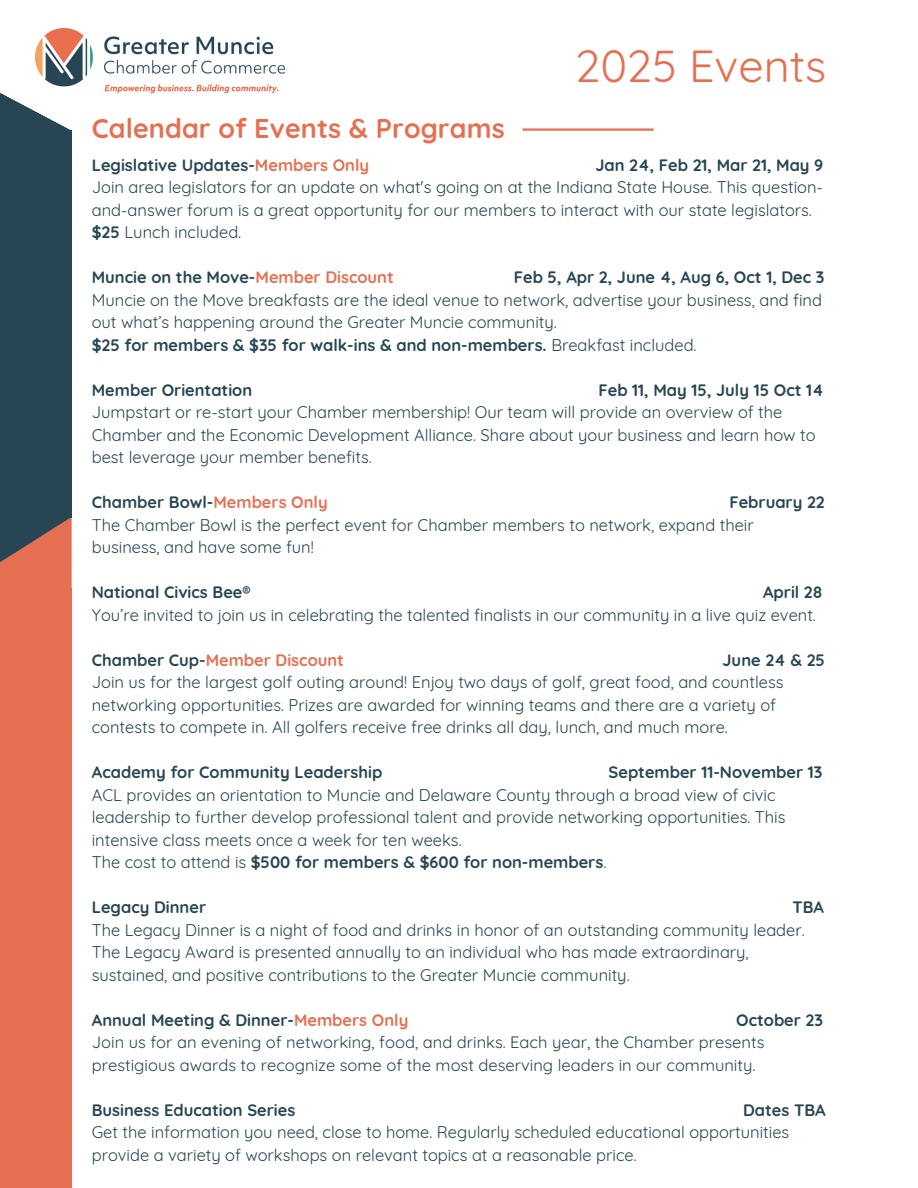
<style>
.page{position:relative;width:918px;height:1188px;background:#fff}
.page>*{position:absolute;margin:0;border:0;box-sizing:border-box;transform-origin:0 0}
.t1{font:45px "Quicksand";color:#e76f51}
.t2{font:700 27px "Quicksand";letter-spacing:.005em;color:#e76f51}
.t3{font:16.5px/22.5px "Quicksand";color:#274653}
.t4{font:700 16.5px "Quicksand";color:#274653}
.t5{font:16.5px/22.5px "Quicksand";color:#274553}
.t6{font:700 16.5px "Quicksand";color:#e76f51}
.s1{color:#e76f51}
.s2{font-weight:700}
.s3{font-weight:400}
.s4{color:#274653}
.s5{color:#e86e4f}
</style>
<div class="page">
<img style="left:36px;top:28px;width:248px;height:66px">
<div style="left:0;top:588px;width:72px;height:600px;background:#e76f51"></div>
<svg style="left:0;top:518px;width:72px;height:70px;background:#ac6252"></svg>
<div style="left:0;top:130px;width:72px;height:388px;background:#274653"></div>
<svg style="left:0;top:79px;width:71px;height:51px"></svg>
<hr style="left:523px;top:128px;width:131px;height:3px;background:#e86e4f">
<p class="t1" style="left:576px;top:37px;width:252px">2025 Events</p>
<h1 class="t2" style="left:92px;top:111px;width:414px">Calendar of Events &amp; Programs</h1>
<h2 class="t4" style="left:92px;top:154px;width:279px">Legislative Updates-<span class="s1">Members Only</span></h2>
<h2 class="t4" style="left:595px;top:154px;width:229px">Jan 24, Feb 21, Mar 21, May 9</h2>
<p class="t3" style="left:92px;top:176px;width:733px">Join area legislators for an update on what's going on at the Indiana State House. This question&shy;and-answer forum is a great opportunity for our members to interact with our state legislators. <span class="s2">$25</span> Lunch included.</p>
<p class="t4" style="left:92px;top:267px;width:304px">Muncie on the Move-<span class="s1">Member Discount</span></p>
<p class="t4" style="left:514px;top:267px;width:312px">Feb 5, Apr 2, June 4, Aug 6, Oct 1, Dec 3</p>
<p class="t3" style="left:92px;top:288px;width:732px">Muncie on the Move breakfasts are the ideal venue to network, advertise your business, and find out what’s happening around the Greater Muncie community.</p>
<p class="t4" style="left:92px;top:334px;width:606px">$25 for members &amp; $35 for walk-ins &amp; and non-members. <span class="s3">Breakfast included.</span></p>
<p class="t4" style="left:92px;top:379px;width:162px">Member Orientation</p>
<p class="t4" style="left:599px;top:379px;width:227px">Feb 11, May 15, July 15 Oct 14</p>
<p class="t3" style="left:92px;top:401px;width:725px">Jumpstart or re-start your Chamber membership! Our team will provide an overview of the<br>Chamber and the Economic Development Alliance. Share about your business and learn how to best leverage your member benefits.</p>
<p class="t4" style="left:92px;top:492px;width:237px">Chamber Bowl-<span class="s1">Members Only</span></p>
<p class="t4" style="left:729px;top:492px;width:97px">February 22</p>
<p class="t3" style="left:92px;top:513px;width:663px">The Chamber Bowl is the perfect event for Chamber members to network, expand their business, and have some fun!</p>
<p class="t4" style="left:92px;top:582px;width:160px">National Civics Bee®</p>
<p class="t4" style="left:763px;top:582px;width:61px">April 28</p>
<p class="t3" style="left:92px;top:603px;width:726px">You’re invited to join us in celebrating the talented finalists in our community in a live quiz event.</p>
<p class="t6" style="left:92px;top:649px;width:254px"><span class="s4">Chamber Cup-</span>Member Discount</p>
<p class="t4" style="left:723px;top:649px;width:104px">June 24 &amp; 25</p>
<p class="t3" style="left:92px;top:671px;width:693px">Join us for the largest golf outing around! Enjoy two days of golf, great food, and countless networking opportunities. Prizes are awarded for winning teams and there are a variety of contests to compete in. All golfers receive free drinks all day, lunch, and much more.</p>
<p class="t4" style="left:92px;top:762px;width:292px">Academy for Community Leadership</p>
<p class="t4" style="left:609px;top:762px;width:215px">September 11-November 13</p>
<p class="t3" style="left:92px;top:783px;width:695px">ACL provides an orientation to Muncie and Delaware County through a broad view of civic leadership to further develop professional talent and provide networking opportunities. This intensive class meets once a week for ten weeks.</p>
<p class="t4" style="left:92px;top:852px;width:516px"><span class="s3">The cost to attend is</span> $500 for members &amp; $600 for non-members<span class="s3">.</span></p>
<p class="t4" style="left:92px;top:897px;width:116px">Legacy Dinner</p>
<p class="t4" style="left:793px;top:897px;width:33px">TBA</p>
<p class="t3" style="left:92px;top:918px;width:714px">The Legacy Dinner is a night of food and drinks in honor of an outstanding community leader.<br>The Legacy Award is presented annually to an individual who has made extraordinary, sustained, and positive contributions to the Greater Muncie community.</p>
<p class="t4" style="left:92px;top:1009px;width:318px">Annual Meeting &amp; Dinner-<span class="s5">Members Only</span></p>
<p class="t4" style="left:736px;top:1009px;width:88px">October 23</p>
<p class="t5" style="left:92px;top:1031px;width:674px">Join us for an evening of networking, food, and drinks. Each year, the Chamber presents prestigious awards to recognize some of the most deserving leaders in our community.</p>
<p class="t4" style="left:92px;top:1099px;width:205px">Business Education Series</p>
<p class="t4" style="left:743px;top:1099px;width:84px">Dates TBA</p>
<p class="t3" style="left:92px;top:1121px;width:699px">Get the information you need, close to home. Regularly scheduled educational opportunities provide a variety of workshops on relevant topics at a reasonable price.</p>
</div>
